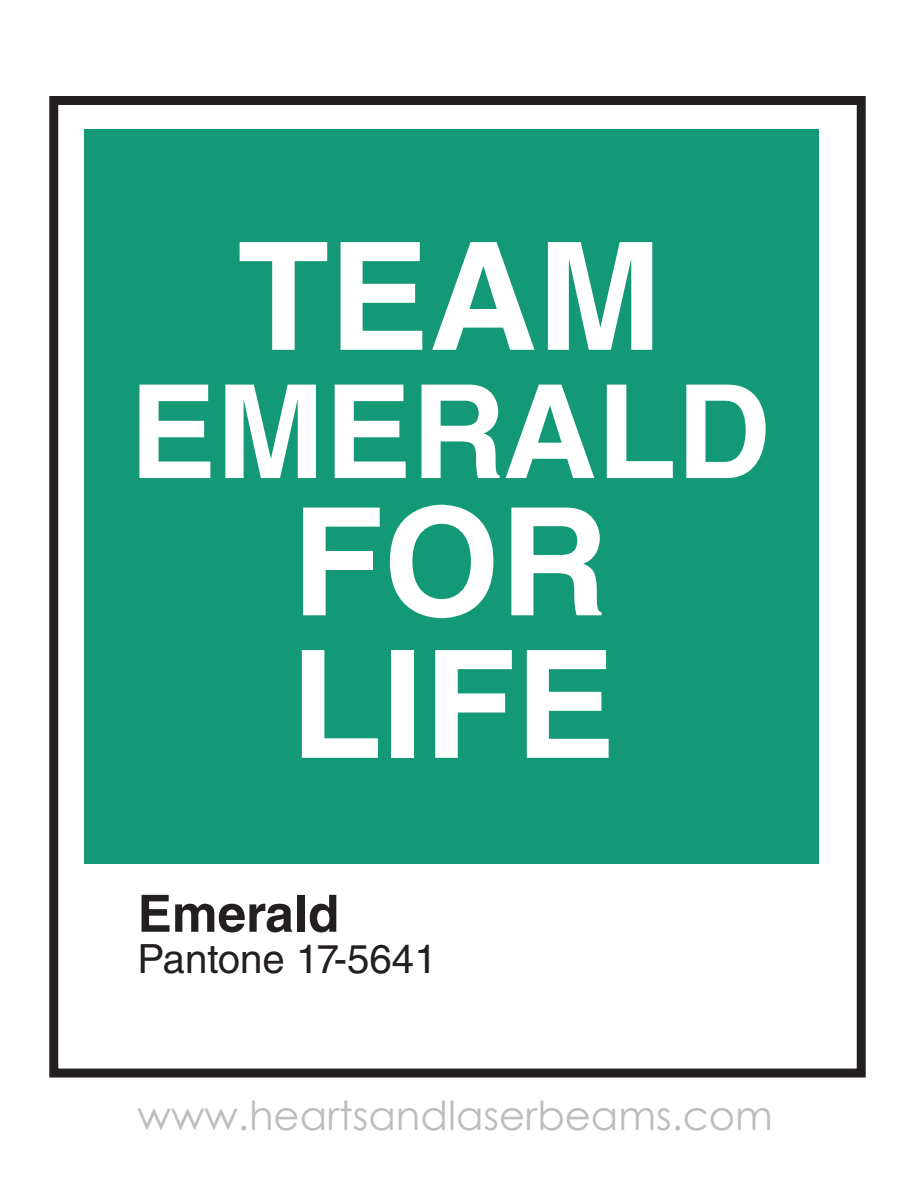
<style>
.page{position:relative;width:900px;height:1200px;background:#fff}
.page>*{position:absolute;margin:0;border:0;box-sizing:border-box;transform-origin:0 0}
.t1{font:700 150px/142.5px "Helvetica LT Std";color:#fff}
.t2{font:700 130.2px "Helvetica LT Std";color:#fff}
.t3{font:700 51.45px "Helvetica LT Std";color:#231f20}
.t4{font:40.2px "Century Gothic";color:#bcbdc0}
.t5{font:40.2px "Helvetica LT Std";color:#231f20}
</style>
<div class="page">
<div style="left:84px;top:129px;width:735px;height:735px;background:#139976"></div>
<div style="left:49px;top:96px;width:817px;height:982px;border:9px solid #231f20"></div>
<h1 class="t1" style="left:238px;top:224px;width:426px">TEAM</h1>
<h2 class="t2" style="left:130px;top:353px;width:642px">EMERALD</h2>
<h1 class="t1" style="left:290px;top:489px;width:327px">FOR<br>LIFE</h1>
<p class="t3" style="left:138px;top:882px;width:203px">Emerald</p>
<p class="t5" style="left:138px;top:935px;width:301px">Pantone 17-5641</p>
<p class="t4" style="left:138px;top:1088px;width:637px">www.heartsandlaserbeams.com</p>
</div>
